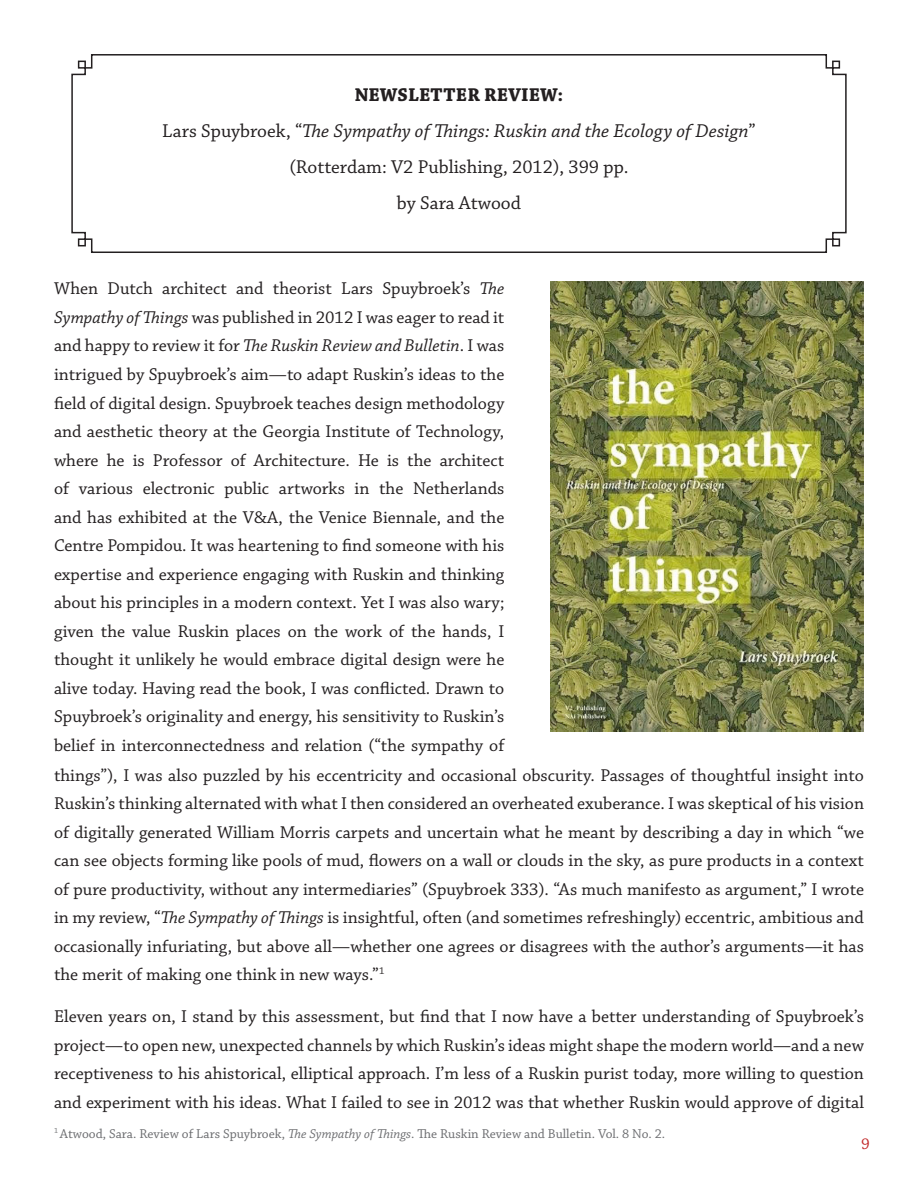
<style>
.page{position:relative;width:918px;height:1182px;background:#fff}
.page>*{position:absolute;margin:0;border:0;box-sizing:border-box;transform-origin:0 0}
.t1{font:19.5px "Chaparral Pro It Capt";color:#231f20}
.t2{font:19.5px "Chaparral Pro";color:#231f20}
.t3{font:700 19.5px "Chaparral Pro";color:#231f20}
.t4{font:18px/28.5px "Chaparral Pro";color:#231f20}
.t5{font:16.5px "Chaparral Pro";color:#c12728}
.t6{font:13.5px "Chaparral Pro";color:#6c6d70}
.s1{font-family:"Chaparral Pro"}
.s2{font-style:italic}
</style>
<div class="page">
<svg style="left:71px;top:54px;width:776px;height:199px"></svg>
<img style="left:550px;top:281px;width:314px;height:450px">
<p class="t3" style="left:355px;top:83px;width:210px">NEWSLETTER REVIEW:</p>
<p class="t1" style="left:162px;top:120px;width:595px"><span class="s1">Lars Spuybroek, “</span>The Sympathy of Things: Ruskin and the Ecology of Design<span class="s1">”</span></p>
<p class="t2" style="left:289px;top:156px;width:341px">(Rotterdam: V2 Publishing, 2012), 399 pp.</p>
<p class="t2" style="left:397px;top:192px;width:126px">by Sara Atwood</p>
<p class="t4" style="left:54px;top:275px;width:812px">When Dutch architect and theorist Lars Spuybroek’s <span class="s2">The<br>Sympathy of Things</span> was published in 2012 I was eager to read it<br>and happy to review it for <span class="s2">The Ruskin Review and Bulletin</span>. I was<br>intrigued by Spuybroek’s aim—to adapt Ruskin’s ideas to the<br>field of digital design. Spuybroek teaches design methodology<br>and aesthetic theory at the Georgia Institute of Technology,<br>where he is Professor of Architecture. He is the architect<br>of various electronic public artworks in the Netherlands<br>and has exhibited at the V&amp;A, the Venice Biennale, and the<br>Centre Pompidou. It was heartening to find someone with his<br>expertise and experience engaging with Ruskin and thinking<br>about his principles in a modern context. Yet I was also wary;<br>given the value Ruskin places on the work of the hands, I<br>thought it unlikely he would embrace digital design were he<br>alive today. Having read the book, I was conflicted. Drawn to<br>Spuybroek’s originality and energy, his sensitivity to Ruskin’s<br>belief in interconnectedness and relation (“the sympathy of<br>things”), I was also puzzled by his eccentricity and occasional obscurity. Passages of thoughtful insight into Ruskin’s thinking alternated with what I then considered an overheated exuberance. I was skeptical of his vision of digitally generated William Morris carpets and uncertain what he meant by describing a day in which “we can see objects forming like pools of mud, flowers on a wall or clouds in the sky, as pure products in a context of pure productivity, without any intermediaries” (Spuybroek 333). “As much manifesto as argument,” I wrote in my review, “<span class="s2">The Sympathy of Things</span> is insightful, often (and sometimes refreshingly) eccentric, ambitious and occasionally infuriating, but above all—whether one agrees or disagrees with the author’s arguments—it has the merit of making one think in new ways.”<sup>1</sup></p>
<p class="t4" style="left:54px;top:1002px;width:812px;text-align:justify">Eleven years on, I stand by this assessment, but find that I now have a better understanding of Spuybroek’s project—to open new, unexpected channels by which Ruskin’s ideas might shape the modern world—and a new receptiveness to his ahistorical, elliptical approach. I’m less of a Ruskin purist today, more willing to question and experiment with his ideas. What I failed to see in 2012 was that whether Ruskin would approve of digital</p>
<p class="t6" style="left:54px;top:1125px;width:613px"><sup>1</sup> Atwood, Sara. Review of Lars Spuybroek, <span class="s2">The Sympathy of Things</span>. The Ruskin Review and Bulletin. Vol. 8 No. 2.</p>
<p class="t5" style="left:861px;top:1134px;width:10px">9</p>
</div>
